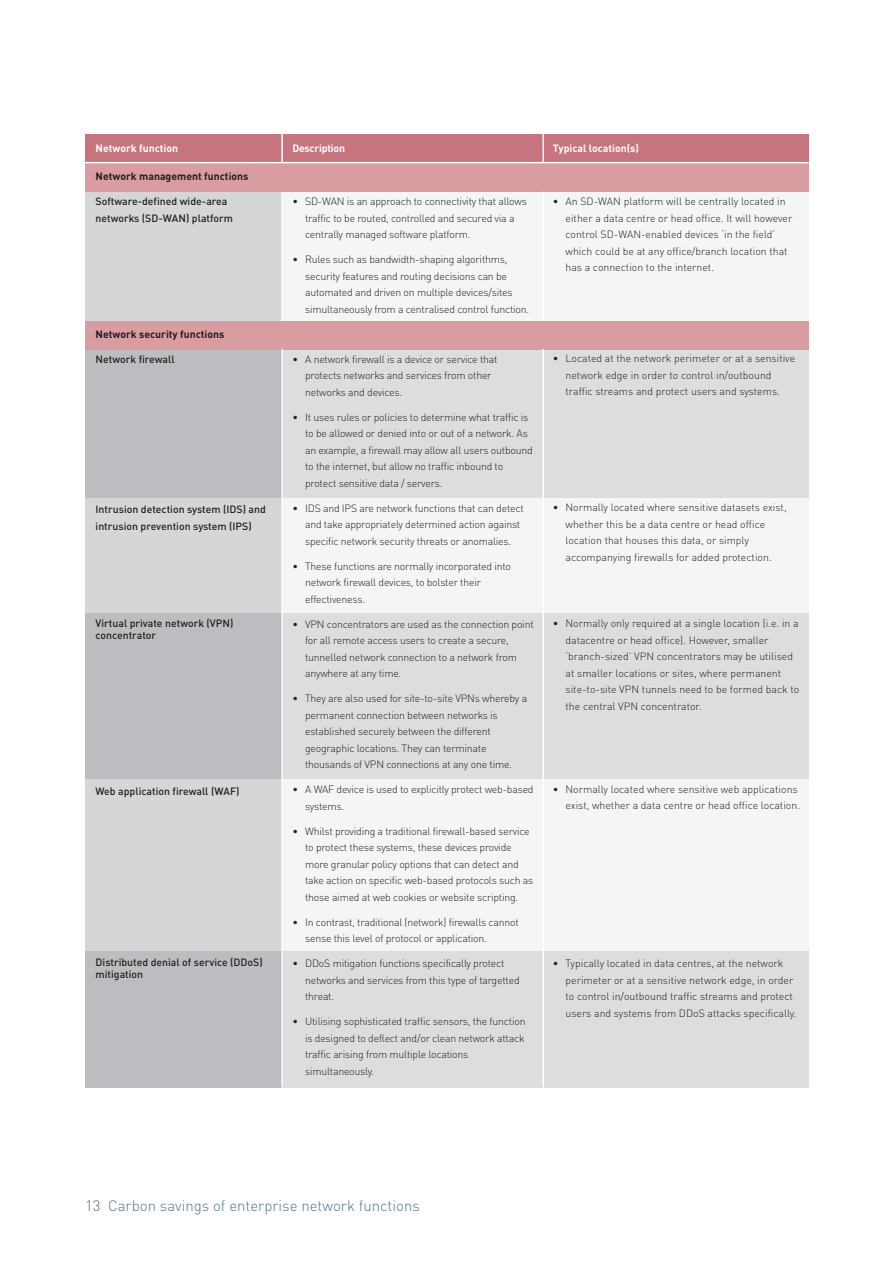
<style>
.page{position:relative;width:893px;height:1263px;background:#fff}
.page>*{position:absolute;margin:0;border:0;box-sizing:border-box;transform-origin:0 0}
.t1{font:300 15px "DINOT";color:#4e778a}
.t2{font:300 10.5px/16.5px "DINOT";letter-spacing:-.02em;color:#231f20}
.t3{font:300 10.5px/16.5px "DINOT";color:#231f20}
.t4{font:500 10.5px/16.5px "DINOT";color:#231f20}
.t5{font:700 10.5px "DINOT";color:#231f20}
.t6{font:700 10.5px "DINOT";color:#fff}
.t7{font:700 10.5px "DINOT";letter-spacing:-.02em;color:#fff}
.s1{color:#62656a}
</style>
<div class="page">
<div style="left:281px;top:192px;width:528px;height:895px;background:#f4f5f5"></div>
<div style="left:281px;top:349px;width:527px;height:148px;background:#dcdddf"></div>
<div style="left:281px;top:613px;width:527px;height:165px;background:#dcdddf"></div>
<div style="left:281px;top:951px;width:527px;height:136px;background:#dcdddf"></div>
<div style="left:85px;top:192px;width:198px;height:895px;background:#d5d6d8"></div>
<div style="left:85px;top:349px;width:198px;height:148px;background:#bcbdc0"></div>
<div style="left:85px;top:613px;width:198px;height:165px;background:#bcbdc0"></div>
<div style="left:85px;top:951px;width:198px;height:136px;background:#bcbdc0"></div>
<div style="left:411px;top:134px;width:397px;height:29px;background:#c6757f"></div>
<div style="left:85px;top:134px;width:459px;height:29px;background:#c6757f"></div>
<div style="left:85px;top:163px;width:723px;height:29px;background:#d89ca1"></div>
<div style="left:85px;top:321px;width:723px;height:29px;background:#d89ca1"></div>
<hr style="left:281px;top:192px;width:2px;height:129px;background:#fff">
<hr style="left:542px;top:192px;width:2px;height:129px;background:#fff">
<hr style="left:281px;top:349px;width:2px;height:738px;background:#fff">
<hr style="left:542px;top:349px;width:2px;height:738px;background:#fff">
<hr style="left:85px;top:162px;width:723px;height:1px;background:#fff">
<hr style="left:281px;top:134px;width:2px;height:28px;background:#fff">
<hr style="left:542px;top:134px;width:2px;height:29px;background:#fff">
<p class="t6" style="left:96px;top:141px;width:84px">Network function</p>
<p class="t5" style="left:96px;top:170px;width:154px">Network management functions</p>
<p class="t4" style="left:96px;top:193px;width:139px">Software-defined wide-area networks (SD-WAN) platform</p>
<p class="t7" style="left:292px;top:141px;width:54px">Description</p>
<p class="t2" style="left:305px;top:193px;width:223px;text-indent:-13px">• SD-WAN is an approach to connectivity that allows traffic to be routed, controlled and secured via a centrally managed software platform.</p>
<p class="t2" style="left:305px;top:251px;width:226px;text-indent:-13px">• Rules such as bandwidth-shaping algorithms, security features and routing decisions can be automated and driven on multiple devices/sites simultaneously from a centralised control function.</p>
<p class="t6" style="left:553px;top:141px;width:88px">Typical location(s)</p>
<p class="t3" style="left:566px;top:193px;width:228px;text-indent:-13px">• An SD-WAN platform will be centrally located in either a data centre or head office. It will however control SD-WAN-enabled devices ‘in the field’ which could be at any office/branch location that has a connection to the internet.</p>
<p class="t5" style="left:96px;top:328px;width:130px">Network security functions</p>
<p class="t4" style="left:96px;top:351px;width:81px">Network firewall</p>
<p class="t4" style="left:96px;top:501px;width:172px">Intrusion detection system (IDS) and intrusion prevention system (IPS)</p>
<p class="t4" style="left:96px;top:617px;width:139px;line-height:12px">Virtual private network (VPN) concentrator</p>
<p class="t4" style="left:96px;top:783px;width:145px">Web application firewall (WAF)</p>
<p class="t4" style="left:96px;top:956px;width:169px;line-height:12px">Distributed denial of service (DDoS) mitigation</p>
<p class="t2" style="left:305px;top:351px;width:194px;text-indent:-13px">• A network firewall is a device or service that protects networks and services from other networks and devices.</p>
<p class="t2" style="left:305px;top:409px;width:229px;text-indent:-13px">• It uses rules or policies to determine what traffic is to be allowed or denied into or out of a network. As an example, a firewall may allow all users outbound to the internet, but allow no traffic inbound to protect sensitive data / servers.</p>
<p class="t2" style="left:305px;top:500px;width:220px;text-indent:-13px">• IDS and IPS are network functions that can detect and take appropriately determined action against specific network security threats or anomalies.</p>
<p class="t2" style="left:305px;top:558px;width:207px;text-indent:-13px">• These functions are normally incorporated into network firewall devices, to bolster their effectiveness.</p>
<p class="t2" style="left:305px;top:616px;width:230px;text-indent:-13px">• VPN concentrators are used as the connection point for all remote access users to create a secure, tunnelled network connection to a network from anywhere at any time.</p>
<p class="t2" style="left:305px;top:690px;width:224px;text-indent:-13px">• They are also used for site-to-site VPNs whereby a permanent connection between networks is established securely between the different geographic locations. They can terminate thousands of VPN connections at any one time.</p>
<p class="t2" style="left:305px;top:781px;width:230px;text-indent:-13px">• A WAF device is used to explicitly protect web-based systems.</p>
<p class="t2" style="left:305px;top:823px;width:230px;text-indent:-13px">• Whilst providing a traditional firewall-based service to protect these systems, these devices provide more granular policy options that can detect and take action on specific web-based protocols such as those aimed at web cookies or website scripting.</p>
<p class="t2" style="left:305px;top:914px;width:215px;text-indent:-13px">• In contrast, traditional (network) firewalls cannot sense this level of protocol or application.</p>
<p class="t2" style="left:305px;top:955px;width:216px;text-indent:-13px">• DDoS mitigation functions specifically protect networks and services from this type of targetted threat.</p>
<p class="t2" style="left:305px;top:1013px;width:222px;text-indent:-13px">• Utilising sophisticated traffic sensors, the function is designed to deflect and/or clean network attack traffic arising from multiple locations simultaneously.</p>
<p class="t3" style="left:566px;top:350px;width:231px;text-indent:-13px">• Located at the network perimeter or at a sensitive network edge in order to control in/outbound traffic streams and protect users and systems.</p>
<p class="t3" style="left:566px;top:499px;width:223px;text-indent:-13px">• Normally located where sensitive datasets exist, whether this be a data centre or head office location that houses this data, or simply accompanying firewalls for added protection.</p>
<p class="t3" style="left:566px;top:615px;width:235px;text-indent:-13px">• Normally only required at a single location (i.e. in a datacentre or head office). However, smaller ‘branch-sized’ VPN concentrators may be utilised at smaller locations or sites, where permanent site-to-site VPN tunnels need to be formed back to the central VPN concentrator.</p>
<p class="t3" style="left:553px;top:781px;width:249px;text-align:right">• Normally located where sensitive web applications exist, whether a data centre or head office location.</p>
<p class="t3" style="left:566px;top:955px;width:232px;text-indent:-13px">• Typically located in data centres, at the network perimeter or at a sensitive network edge, in order to control in/outbound traffic streams and protect users and systems from DDoS attacks specifically.</p>
<h1 class="t1" style="left:85px;top:1196px;width:336px"><span class="s1">13</span> Carbon savings of enterprise network functions</h1>
</div>
